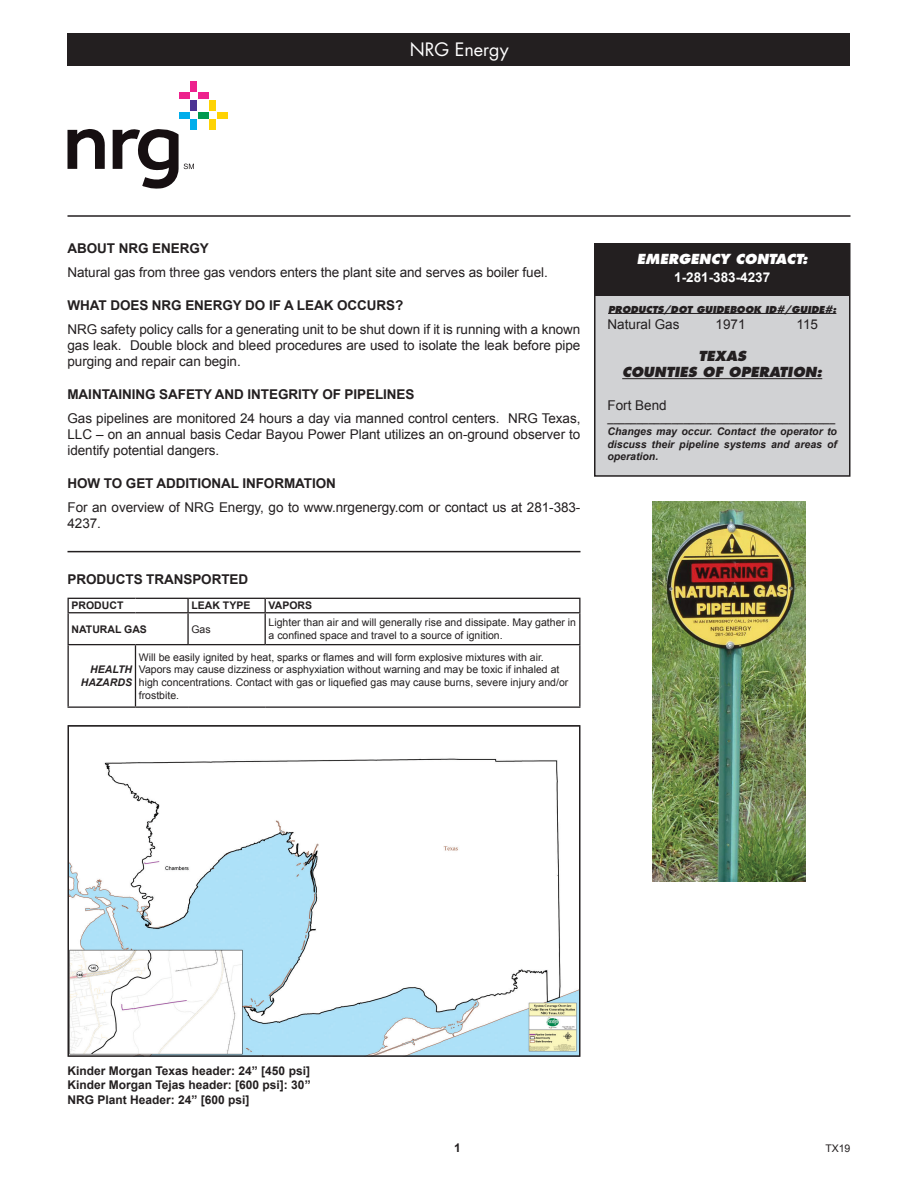
<style>
.page{position:relative;width:918px;height:1188px;background:#fff}
.page>*{position:absolute;margin:0;border:0;box-sizing:border-box;transform-origin:0 0}
.t1{font:18px "Futura";color:#fff}
.t2{font:13.5px/16.2px "Arial";letter-spacing:-.005em;color:#231f20;text-align:justify}
.t3{font:700 13.5px "Arial";letter-spacing:-.005em;color:#231f20}
.t4{font:italic 800 13.5px "Futura";color:#231f20}
.t5{font:italic 800 13.5px "Futura";color:#fff}
.t6{font:700 13.5px "Arial";color:#fff}
.t7{font:700 12px "Arial";color:#231f20}
.t8{font:10.5px/12.6px "Arial";color:#231f20}
.t9{font:italic 700 10.5px/12.6px "Arial";color:#231f20;text-align:justify}
.t10{font:700 10.5px "Arial";color:#231f20}
.t11{font:italic 800 9.3px "Futura";color:#231f20}
</style>
<div class="page">
<hr style="left:68px;top:215px;width:782px;height:2px;background:#231f20">
<div style="left:68px;top:34px;width:782px;height:32px;background:#231f20"></div>
<div style="left:595px;top:244px;width:255px;height:232px;background:#d1d2d4"></div>
<div style="left:594px;top:243px;width:256px;height:234px;border:2px solid #231f20"></div>
<div style="left:594px;top:244px;width:256px;height:52px;background:#231f20"></div>
<hr style="left:608px;top:313px;width:228px;height:1px;background:#231f20">
<hr style="left:622px;top:378px;width:200px;height:1px;background:#231f20">
<img style="left:652px;top:501px;width:154px;height:381px">
<img style="left:71px;top:758px;width:506px;height:296px">
<div style="left:68px;top:725px;width:512px;height:332px;border:2px solid #231f20"></div>
<hr style="left:67px;top:613px;width:2px;height:31px;background:#231f20">
<hr style="left:187px;top:613px;width:2px;height:31px;background:#231f20">
<hr style="left:265px;top:613px;width:1px;height:31px;background:#231f20">
<hr style="left:579px;top:613px;width:1px;height:31px;background:#231f20">
<hr style="left:68px;top:644px;width:67px;height:1px;background:#231f20">
<hr style="left:67px;top:645px;width:2px;height:61px;background:#231f20">
<hr style="left:135px;top:644px;width:53px;height:1px;background:#231f20">
<hr style="left:135px;top:645px;width:1px;height:61px;background:#231f20">
<hr style="left:188px;top:644px;width:77px;height:1px;background:#231f20">
<hr style="left:265px;top:644px;width:316px;height:1px;background:#231f20">
<hr style="left:579px;top:645px;width:1px;height:61px;background:#231f20">
<hr style="left:68px;top:706px;width:67px;height:2px;background:#231f20">
<hr style="left:135px;top:706px;width:53px;height:2px;background:#231f20">
<hr style="left:188px;top:706px;width:77px;height:2px;background:#231f20">
<hr style="left:265px;top:706px;width:316px;height:2px;background:#231f20">
<hr style="left:68px;top:598px;width:67px;height:1px;background:#231f20">
<svg style="left:67px;top:599px;width:2px;height:13px"></svg>
<hr style="left:135px;top:598px;width:53px;height:1px;background:#231f20">
<hr style="left:188px;top:598px;width:77px;height:1px;background:#231f20">
<svg style="left:187px;top:599px;width:2px;height:13px"></svg>
<hr style="left:265px;top:598px;width:316px;height:1px;background:#231f20">
<svg style="left:265px;top:599px;width:1px;height:13px"></svg>
<svg style="left:579px;top:599px;width:1px;height:13px"></svg>
<hr style="left:68px;top:612px;width:67px;height:1px;background:#231f20">
<hr style="left:135px;top:612px;width:53px;height:1px;background:#231f20">
<hr style="left:188px;top:612px;width:77px;height:1px;background:#231f20">
<hr style="left:265px;top:612px;width:316px;height:1px;background:#231f20">
<hr style="left:68px;top:551px;width:512px;height:1px;background:#231f20">
<div style="left:190px;top:81px;width:7px;height:11px;background:#ed228d"></div>
<div style="left:190px;top:100px;width:7px;height:11px;background:#4b3394"></div>
<div style="left:190px;top:119px;width:7px;height:11px;background:#00adeb"></div>
<div style="left:209px;top:100px;width:7px;height:11px;background:#fed304"></div>
<div style="left:209px;top:119px;width:7px;height:11px;background:#fed304"></div>
<div style="left:179px;top:93px;width:10px;height:6px;background:#ed228d"></div>
<div style="left:179px;top:112px;width:10px;height:6px;background:#00adeb"></div>
<div style="left:198px;top:93px;width:11px;height:6px;background:#ed228d"></div>
<div style="left:198px;top:112px;width:11px;height:6px;background:#00994d"></div>
<div style="left:217px;top:112px;width:11px;height:6px;background:#fed304"></div>
<svg style="left:68px;top:129px;width:37px;height:40px"></svg>
<svg style="left:113px;top:129px;width:81px;height:60px"></svg>
<p class="t1" style="left:410px;top:38px;width:100px">NRG Energy</p>
<p class="t3" style="left:68px;top:239px;width:143px">ABOUT NRG ENERGY</p>
<p class="t2" style="left:68px;top:264px;width:482px">Natural gas from three gas vendors enters the plant site and serves as boiler fuel.</p>
<p class="t3" style="left:68px;top:296px;width:337px">WHAT DOES NRG ENERGY DO IF A LEAK OCCURS?</p>
<p class="t2" style="left:68px;top:321px;width:514px">NRG safety policy calls for a generating unit to be shut down if it is running with a known gas leak. Double block and bleed procedures are used to isolate the leak before pipe purging and repair can begin.</p>
<p class="t3" style="left:68px;top:385px;width:348px">MAINTAINING SAFETY AND INTEGRITY OF PIPELINES</p>
<p class="t2" style="left:68px;top:410px;width:514px">Gas pipelines are monitored 24 hours a day via manned control centers. NRG Texas, LLC – on an annual basis Cedar Bayou Power Plant utilizes an on-ground observer to identify potential dangers.</p>
<p class="t3" style="left:68px;top:474px;width:270px">HOW TO GET ADDITIONAL INFORMATION</p>
<p class="t2" style="left:68px;top:499px;width:514px">For an overview of NRG Energy, go to www.nrgenergy.com or contact us at 281-383-<br>4237.</p>
<p class="t3" style="left:68px;top:571px;width:182px">PRODUCTS TRANSPORTED</p>
<p class="t10" style="left:72px;top:599px;width:53px">PRODUCT</p>
<p class="t10" style="left:191px;top:599px;width:60px">LEAK TYPE</p>
<p class="t10" style="left:269px;top:599px;width:45px">VAPORS</p>
<p class="t10" style="left:72px;top:622px;width:77px">NATURAL GAS</p>
<p class="t8" style="left:191px;top:623px;width:21px">Gas</p>
<p class="t8" style="left:269px;top:616px;width:309px">Lighter than air and will generally rise and dissipate. May gather in a confined space and travel to a source of ignition.</p>
<p class="t9" style="left:81px;top:664px;width:53px;text-align:right">HEALTH<br>HAZARDS</p>
<p class="t8" style="left:139px;top:651px;width:431px">Will be easily ignited by heat, sparks or flames and will form explosive mixtures with air.<br>Vapors may cause dizziness or asphyxiation without warning and may be toxic if inhaled at high concentrations. Contact with gas or liquefied gas may cause burns, severe injury and/or frostbite.</p>
<p class="t5" style="left:637px;top:250px;width:172px">EMERGENCY CONTACT:</p>
<p class="t6" style="left:674px;top:268px;width:98px">1-281-383-4237</p>
<p class="t11" style="left:608px;top:303px;width:230px">PRODUCTS/DOT GUIDEBOOK ID#/GUIDE#:</p>
<p class="t2" style="left:608px;top:316px;width:74px">Natural Gas</p>
<p class="t2" style="left:716px;top:316px;width:32px">1971</p>
<p class="t2" style="left:796px;top:316px;width:23px">115</p>
<p class="t4" style="left:698px;top:348px;width:49px">TEXAS</p>
<p class="t4" style="left:622px;top:364px;width:202px">COUNTIES OF OPERATION:</p>
<p class="t2" style="left:608px;top:398px;width:61px">Fort Bend</p>
<p class="t9" style="left:608px;top:413px;width:229px">_______________________________________</p>
<p class="t9" style="left:608px;top:425px;width:231px">Changes may occur. Contact the operator to discuss their pipeline systems and areas of operation.</p>
<p class="t7" style="left:68px;top:1063px;width:244px">Kinder Morgan Texas header: 24” [450 psi]</p>
<p class="t7" style="left:68px;top:1077px;width:245px">Kinder Morgan Tejas header: [600 psi]: 30”</p>
<p class="t7" style="left:68px;top:1092px;width:184px">NRG Plant Header: 24” [600 psi]</p>
<p class="t7" style="left:454px;top:1140px;width:8px">1</p>
<p class="t8" style="left:825px;top:1142px;width:27px">TX19</p>
</div>
